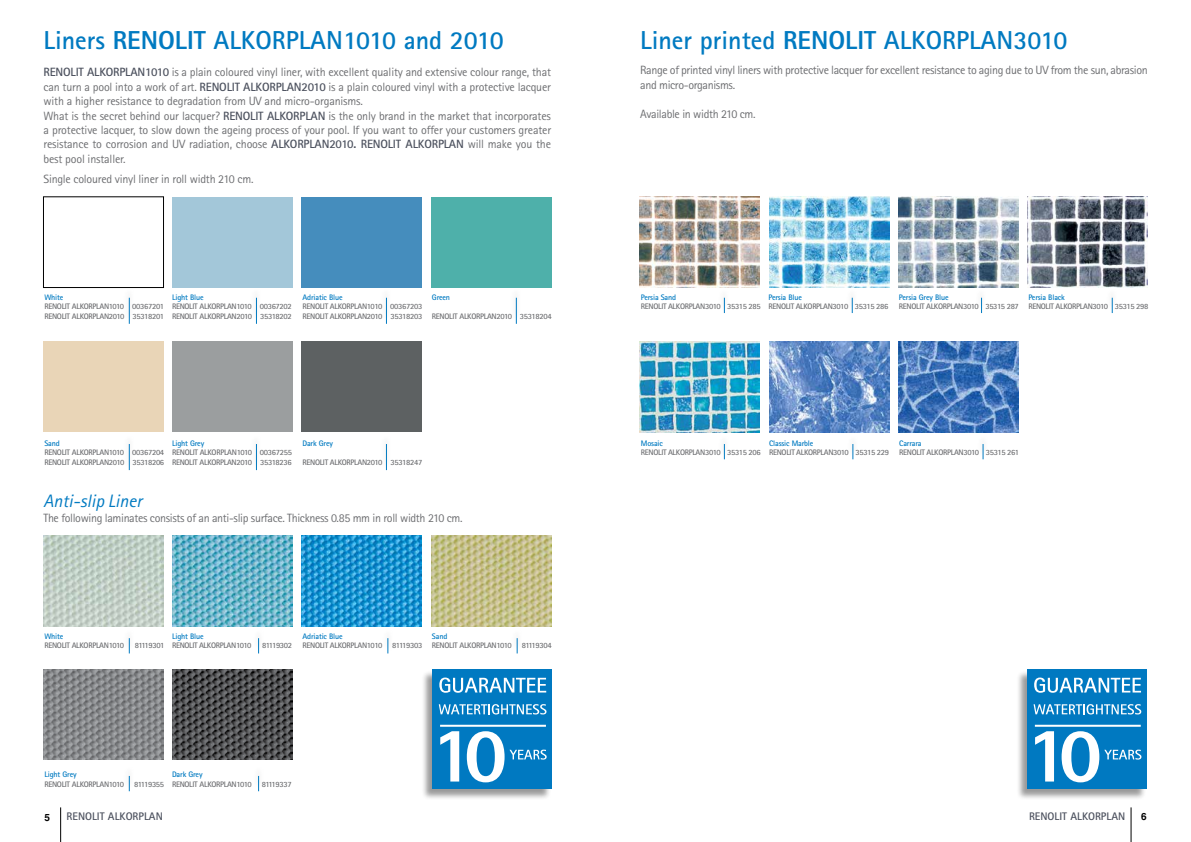
<style>
.page{position:relative;width:1191px;height:842px;background:#fff}
.page>*{position:absolute;margin:0;border:0;box-sizing:border-box;transform-origin:0 0}
.t1{font:700 26px "Rotis Sans Serif";color:#007ac1}
.t2{font:italic 18px "Rotis Sans Serif";color:#007ac1}
.t3{font:12px/14.4px "Rotis Sans Serif";letter-spacing:-.015em;color:#6d6e71}
.t4{font:700 11px "Rotis Sans Serif";color:#4c515e}
.t5{font:700 10px "Helvetica";color:#000}
.t6{font:700 8px/9.6px "Rotis Sans Serif";letter-spacing:-.04em;color:#6d6e71}
.t7{font:700 8px "Rotis Sans Serif";letter-spacing:-.02em;color:#007ac1}
.t8{font:700 8px "Rotis Sans Serif";letter-spacing:-.075em;color:#6d6e71}
.t9{font:700 8px "Rotis Sans Serif";letter-spacing:-.06em;color:#6d6e71}
.s1{font-weight:800}
.s2{font-weight:700;color:#4c515e}
</style>
<div class="page">
<hr style="left:60px;top:807px;width:1px;height:35px;background:#000">
<hr style="left:1130px;top:807px;width:1px;height:35px;background:#000">
<img style="left:43px;top:536px;width:120px;height:90px">
<img style="left:431px;top:536px;width:120px;height:90px">
<img style="left:173px;top:536px;width:120px;height:90px">
<img style="left:302px;top:536px;width:120px;height:90px">
<img style="left:43px;top:669px;width:120px;height:91px">
<img style="left:173px;top:669px;width:120px;height:91px">
<div style="left:124px;top:628px;width:11px;height:24px;background:#000;opacity:.4"></div>
<svg style="left:129px;top:638px;width:1px;height:15px"></svg>
<div style="left:253px;top:628px;width:11px;height:24px;background:#000;opacity:.4"></div>
<svg style="left:258px;top:638px;width:1px;height:15px"></svg>
<div style="left:382px;top:628px;width:12px;height:24px;background:#000;opacity:.4"></div>
<svg style="left:387px;top:638px;width:1px;height:15px"></svg>
<div style="left:511px;top:628px;width:12px;height:24px;background:#000;opacity:.4"></div>
<svg style="left:517px;top:638px;width:1px;height:15px"></svg>
<div style="left:124px;top:766px;width:11px;height:24px;background:#000;opacity:.4"></div>
<svg style="left:129px;top:776px;width:1px;height:15px"></svg>
<div style="left:253px;top:766px;width:11px;height:24px;background:#000;opacity:.4"></div>
<svg style="left:258px;top:776px;width:1px;height:15px"></svg>
<img style="left:640px;top:197px;width:120px;height:90px">
<img style="left:1027px;top:197px;width:120px;height:90px">
<img style="left:769px;top:197px;width:120px;height:90px">
<img style="left:898px;top:197px;width:120px;height:90px">
<div style="left:718px;top:288px;width:12px;height:24px;background:#000;opacity:.4"></div>
<svg style="left:724px;top:298px;width:1px;height:15px"></svg>
<div style="left:846px;top:288px;width:12px;height:24px;background:#000;opacity:.4"></div>
<svg style="left:852px;top:298px;width:1px;height:15px"></svg>
<svg style="left:981px;top:298px;width:1px;height:15px"></svg>
<div style="left:1106px;top:288px;width:12px;height:24px;background:#000;opacity:.4"></div>
<svg style="left:1112px;top:298px;width:1px;height:15px"></svg>
<img style="left:640px;top:341px;width:120px;height:91px">
<div style="left:718px;top:434px;width:12px;height:24px;background:#000;opacity:.4"></div>
<svg style="left:724px;top:444px;width:1px;height:15px"></svg>
<img style="left:769px;top:341px;width:120px;height:91px">
<div style="left:847px;top:434px;width:11px;height:24px;background:#000;opacity:.4"></div>
<svg style="left:852px;top:444px;width:1px;height:15px"></svg>
<img style="left:898px;top:341px;width:120px;height:91px">
<div style="left:977px;top:434px;width:11px;height:24px;background:#000;opacity:.4"></div>
<svg style="left:982px;top:444px;width:1px;height:15px"></svg>
<div style="left:1016px;top:670px;width:130px;height:130px;background:#000;opacity:.4"></div>
<div style="left:1027px;top:670px;width:119px;height:119px;background:#0079c1"></div>
<svg style="left:1034px;top:677px;width:107px;height:16px"></svg>
<svg style="left:1033px;top:704px;width:108px;height:10px"></svg>
<svg style="left:1035px;top:731px;width:19px;height:50px"></svg>
<svg style="left:1061px;top:731px;width:80px;height:51px"></svg>
<hr style="left:1034px;top:725px;width:106px;height:2px;background:#fff">
<div style="left:421px;top:670px;width:130px;height:130px;background:#000;opacity:.4"></div>
<div style="left:432px;top:670px;width:119px;height:119px;background:#0079c1"></div>
<svg style="left:439px;top:677px;width:107px;height:16px"></svg>
<svg style="left:439px;top:704px;width:107px;height:10px"></svg>
<svg style="left:440px;top:731px;width:19px;height:50px"></svg>
<svg style="left:467px;top:731px;width:79px;height:51px"></svg>
<hr style="left:440px;top:725px;width:106px;height:2px;background:#fff">
<div style="left:43px;top:197px;width:121px;height:91px;border:1px solid #000"></div>
<div style="left:431px;top:197px;width:120px;height:90px;background:#4eb0aa"></div>
<div style="left:173px;top:197px;width:120px;height:90px;background:#a3c7d9"></div>
<div style="left:302px;top:197px;width:120px;height:90px;background:#458dbd"></div>
<div style="left:43px;top:341px;width:120px;height:91px;background:#e9d5b7"></div>
<div style="left:173px;top:341px;width:120px;height:91px;background:#9b9e9f"></div>
<div style="left:302px;top:341px;width:120px;height:91px;background:#5d6162"></div>
<div style="left:124px;top:434px;width:11px;height:35px;background:#000;opacity:.4"></div>
<svg style="left:129px;top:444px;width:1px;height:26px"></svg>
<div style="left:251px;top:434px;width:11px;height:35px;background:#000;opacity:.4"></div>
<svg style="left:256px;top:444px;width:1px;height:26px"></svg>
<div style="left:381px;top:434px;width:11px;height:35px;background:#000;opacity:.4"></div>
<svg style="left:386px;top:444px;width:1px;height:26px"></svg>
<div style="left:124px;top:288px;width:11px;height:35px;background:#000;opacity:.4"></div>
<svg style="left:129px;top:298px;width:1px;height:26px"></svg>
<div style="left:251px;top:288px;width:11px;height:35px;background:#000;opacity:.4"></div>
<svg style="left:256px;top:298px;width:1px;height:26px"></svg>
<div style="left:381px;top:288px;width:11px;height:35px;background:#000;opacity:.4"></div>
<svg style="left:386px;top:298px;width:1px;height:26px"></svg>
<div style="left:510px;top:288px;width:12px;height:35px;background:#000;opacity:.4"></div>
<svg style="left:516px;top:298px;width:1px;height:26px"></svg>
<h1 class="t1" style="left:43px;top:24px;width:462px">Liners <span class="s1">RENOLIT</span> ALKORPLAN1010 and 2010</h1>
<p class="t3" style="left:43px;top:65px;width:509px"><span class="s2">RENOLIT ALKORPLAN1010</span> is a plain coloured vinyl liner, with excellent quality and extensive colour range, that can turn a pool into a work of art. <span class="s2">RENOLIT ALKORPLAN2010</span> is a plain coloured vinyl with a protective lacquer with a higher resistance to degradation from UV and micro-organisms.<br>What is the secret behind our lacquer? <span class="s2">RENOLIT ALKORPLAN</span> is the only brand in the market that incorporates a protective lacquer, to slow down the ageing process of your pool. If you want to offer your customers greater resistance to corrosion and UV radiation, choose <span class="s2">ALKORPLAN2010. RENOLIT ALKORPLAN</span> will make you the best pool installer.</p>
<p class="t3" style="left:43px;top:172px;width:212px">Single coloured vinyl liner in roll width 210 cm.</p>
<p class="t7" style="left:44px;top:292px;width:20px">White</p>
<p class="t6" style="left:44px;top:301px;width:121px">RENOLIT ALKORPLAN1010 00367201<br>RENOLIT ALKORPLAN2010 35318201</p>
<p class="t7" style="left:172px;top:292px;width:33px">Light Blue</p>
<p class="t6" style="left:172px;top:301px;width:121px">RENOLIT ALKORPLAN1010 00367202<br>RENOLIT ALKORPLAN2010 35318202</p>
<p class="t7" style="left:302px;top:292px;width:42px">Adriatic Blue</p>
<p class="t6" style="left:302px;top:301px;width:121px">RENOLIT ALKORPLAN1010 00367203<br>RENOLIT ALKORPLAN2010 35318203</p>
<p class="t7" style="left:432px;top:292px;width:20px">Green</p>
<p class="t6" style="left:432px;top:311px;width:121px">RENOLIT ALKORPLAN2010 35318204</p>
<p class="t7" style="left:44px;top:438px;width:17px">Sand</p>
<p class="t6" style="left:44px;top:447px;width:121px">RENOLIT ALKORPLAN1010 00367204<br>RENOLIT ALKORPLAN2010 35318206</p>
<p class="t7" style="left:172px;top:438px;width:34px">Light Grey</p>
<p class="t6" style="left:172px;top:447px;width:121px">RENOLIT ALKORPLAN1010 00367255<br>RENOLIT ALKORPLAN2010 35318236</p>
<p class="t7" style="left:302px;top:438px;width:32px">Dark Grey</p>
<p class="t6" style="left:302px;top:457px;width:121px">RENOLIT ALKORPLAN2010 35318247</p>
<h2 class="t2" style="left:43px;top:490px;width:100px">Anti-slip Liner</h2>
<p class="t3" style="left:43px;top:510px;width:420px">The following laminates consists of an anti-slip surface. Thickness 0.85 mm in roll width 210 cm.</p>
<p class="t7" style="left:44px;top:631px;width:20px">White</p>
<p class="t6" style="left:44px;top:641px;width:81px">RENOLIT ALKORPLAN1010</p>
<p class="t8" style="left:135px;top:641px;width:31px">81119301</p>
<p class="t7" style="left:172px;top:631px;width:33px">Light Blue</p>
<p class="t6" style="left:172px;top:641px;width:81px">RENOLIT ALKORPLAN1010</p>
<p class="t9" style="left:262px;top:641px;width:31px">81119302</p>
<p class="t7" style="left:302px;top:631px;width:42px">Adriatic Blue</p>
<p class="t6" style="left:302px;top:641px;width:121px">RENOLIT ALKORPLAN1010 81119303</p>
<p class="t7" style="left:432px;top:631px;width:17px">Sand</p>
<p class="t6" style="left:432px;top:641px;width:121px">RENOLIT ALKORPLAN1010 81119304</p>
<p class="t7" style="left:44px;top:769px;width:34px">Light Grey</p>
<p class="t6" style="left:44px;top:779px;width:121px">RENOLIT ALKORPLAN1010 81119355</p>
<p class="t7" style="left:172px;top:769px;width:32px">Dark Grey</p>
<p class="t6" style="left:172px;top:779px;width:121px">RENOLIT ALKORPLAN1010 81119337</p>
<h1 class="t1" style="left:640px;top:24px;width:429px">Liner printed <span class="s1">RENOLIT</span> ALKORPLAN3010</h1>
<p class="t3" style="left:640px;top:63px;width:509px">Range of printed vinyl liners with protective lacquer for excellent resistance to aging due to UV from the sun, abrasion and micro-organisms.</p>
<p class="t3" style="left:640px;top:106px;width:117px">Available in width 210 cm.</p>
<p class="t7" style="left:641px;top:292px;width:37px">Persia Sand</p>
<p class="t6" style="left:641px;top:301px;width:121px">RENOLIT ALKORPLAN3010 35315 285</p>
<p class="t7" style="left:768px;top:292px;width:35px">Persia Blue</p>
<p class="t6" style="left:768px;top:301px;width:121px">RENOLIT ALKORPLAN3010 35315 286</p>
<p class="t7" style="left:899px;top:292px;width:51px">Persia Grey Blue</p>
<p class="t6" style="left:899px;top:301px;width:121px">RENOLIT ALKORPLAN3010 35315 287</p>
<p class="t7" style="left:1028px;top:292px;width:38px">Persia Black</p>
<p class="t6" style="left:1028px;top:301px;width:121px">RENOLIT ALKORPLAN3010 35315 298</p>
<p class="t7" style="left:641px;top:438px;width:24px">Mosaic</p>
<p class="t6" style="left:641px;top:447px;width:121px">RENOLIT ALKORPLAN3010 35315 206</p>
<p class="t7" style="left:769px;top:438px;width:46px">Classic Marble</p>
<p class="t6" style="left:769px;top:447px;width:121px">RENOLIT ALKORPLAN3010 35315 229</p>
<p class="t7" style="left:899px;top:438px;width:24px">Carrara</p>
<p class="t6" style="left:899px;top:447px;width:122px">RENOLIT ALKORPLAN3010 35315 261</p>
<p class="t4" style="left:67px;top:810px;width:98px">RENOLIT ALKORPLAN</p>
<p class="t4" style="left:1029px;top:810px;width:98px">RENOLIT ALKORPLAN</p>
<p class="t5" style="left:44px;top:811px;width:7px">5</p>
<p class="t5" style="left:1141px;top:810px;width:7px">6</p>
</div>
